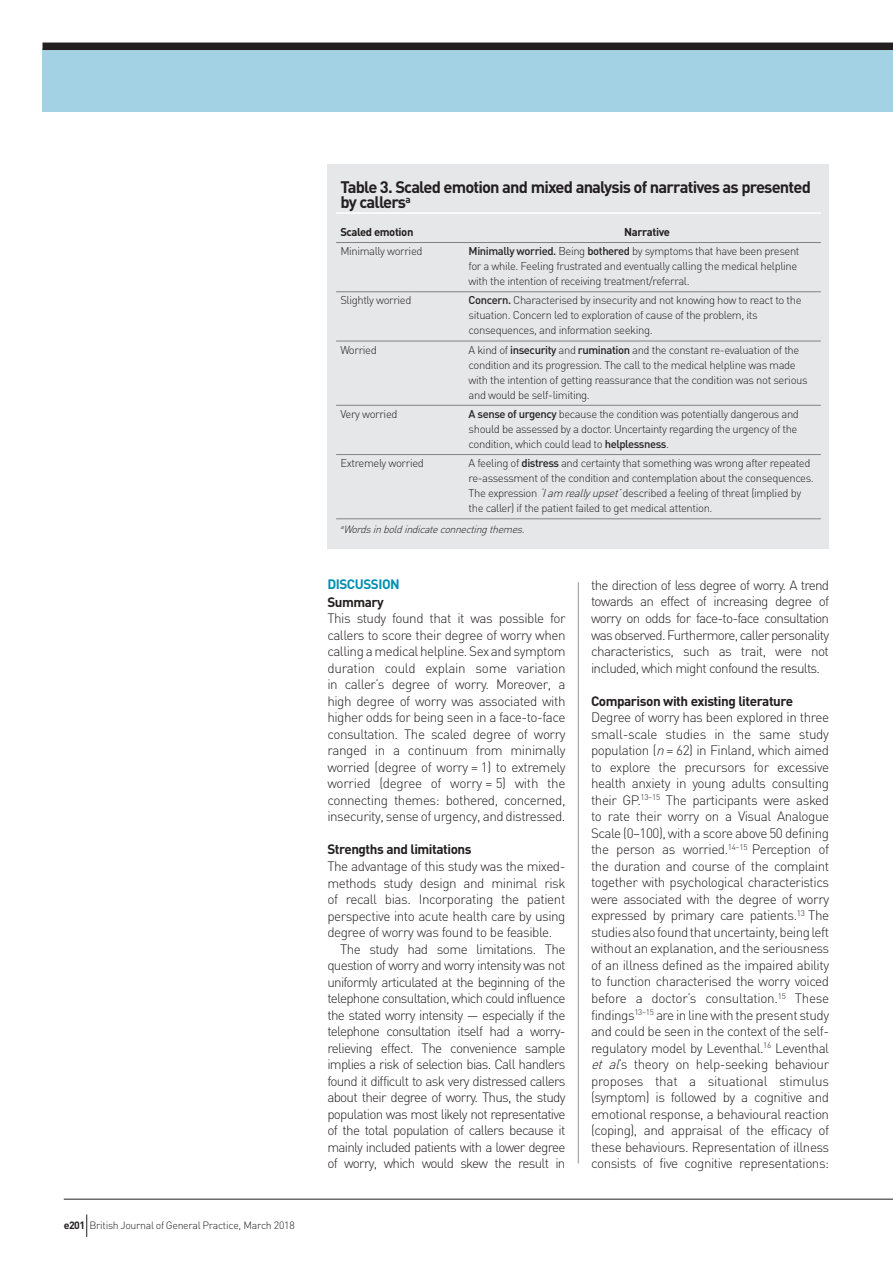
<style>
.page{position:relative;width:893px;height:1263px;background:#fff}
.page>*{position:absolute;margin:0;border:0;box-sizing:border-box;transform-origin:0 0}
.t1{font:700 16.5px/15px "DIN";letter-spacing:-.05em;color:#231f20}
.t2{font:300 13.5px/16.5px "DIN";letter-spacing:-.055em;color:#231f20;text-align:justify}
.t3{font:300 13.5px "DIN";letter-spacing:-.035em;color:#231f20}
.t4{font:700 13.5px "DIN";letter-spacing:-.035em;color:#231f20}
.t5{font:300 13.5px "DIN";letter-spacing:-.03em;color:#231f20}
.t6{font:700 13.5px "DIN";letter-spacing:-.035em;color:#008fb3}
.t7{font:300 11.25px/15px "DIN";letter-spacing:-.035em;color:#231f20}
.t8{font:700 11.25px "DIN";letter-spacing:-.035em;color:#231f20}
.t9{font:300 10.5px "DIN";letter-spacing:-.025em;color:#231f20}
.t10{font:italic 300 10.5px "DIN";color:#231f20}
.s1{font-weight:700}
.s2{font-weight:500}
.s3{font-style:italic}
</style>
<div class="page">
<div style="left:43px;top:48px;width:850px;height:64px;background:#a2d2e3"></div>
<div style="left:43px;top:43px;width:850px;height:7px;background:#231f20"></div>
<hr style="left:578px;top:582px;width:1px;height:581px;background:#939598">
<div style="left:328px;top:164px;width:501px;height:385px;background:#e6e7e9"></div>
<hr style="left:336px;top:212px;width:485px;height:2px;background:#fff">
<hr style="left:336px;top:242px;width:485px;height:1px;background:#808285">
<hr style="left:336px;top:291px;width:485px;height:1px;background:#808285">
<hr style="left:336px;top:341px;width:485px;height:1px;background:#808285">
<hr style="left:336px;top:405px;width:485px;height:1px;background:#808285">
<hr style="left:336px;top:454px;width:485px;height:1px;background:#808285">
<hr style="left:336px;top:518px;width:485px;height:1px;background:#808285">
<hr style="left:64px;top:1199px;width:829px;height:1px;background:#231f20">
<svg style="left:86px;top:1214px;width:1px;height:23px"></svg>
<p class="t9" style="left:64px;top:1219px;width:232px"><span class="s1">e201</span> British Journal of General Practice, March 2018</p>
<p class="t1" style="left:340px;top:179px;width:472px">Table 3. Scaled emotion and mixed analysis of narratives as presented by callers<sup>a</sup></p>
<p class="t8" style="left:340px;top:224px;width:75px">Scaled emotion</p>
<p class="t8" style="left:624px;top:224px;width:47px">Narrative</p>
<p class="t7" style="left:340px;top:243px;width:84px">Minimally worried</p>
<p class="t7" style="left:469px;top:243px;width:333px"><span class="s2">Minimally worried.</span> Being <span class="s2">bothered</span> by symptoms that have been present for a while. Feeling frustrated and eventually calling the medical helpline with the intention of receiving treatment/referral.</p>
<p class="t7" style="left:340px;top:293px;width:73px">Slightly worried</p>
<p class="t7" style="left:469px;top:293px;width:335px"><span class="s2">Concern.</span> Characterised by insecurity and not knowing how to react to the situation. Concern led to exploration of cause of the problem, its consequences, and information seeking.</p>
<p class="t7" style="left:340px;top:342px;width:38px">Worried</p>
<p class="t7" style="left:469px;top:342px;width:341px">A kind of <span class="s2">insecurity</span> and <span class="s2">rumination</span> and the constant re-evaluation of the condition and its progression. The call to the medical helpline was made with the intention of getting reassurance that the condition was not serious and would be self-limiting.</p>
<p class="t7" style="left:340px;top:406px;width:59px">Very worried</p>
<p class="t7" style="left:469px;top:406px;width:332px"><span class="s2">A sense of urgency</span> because the condition was potentially dangerous and should be assessed by a doctor. Uncertainty regarding the urgency of the condition, which could lead to <span class="s2">helplessness</span>.</p>
<p class="t7" style="left:340px;top:455px;width:85px">Extremely worried</p>
<p class="t7" style="left:469px;top:455px;width:347px">A feeling of <span class="s2">distress</span> and certainty that something was wrong after repeated re-assessment of the condition and contemplation about the consequences.<br>The expression <span class="s3">‘Iam reallyupset’</span>described a feeling of threat (implied by the caller) if the patient failed to get medical attention.</p>
<p class="t10" style="left:340px;top:523px;width:189px"><sup>a</sup>Wordsinboldindicateconnectingthemes.</p>
<p class="t6" style="left:327px;top:575px;width:74px">DISCUSSION</p>
<p class="t4" style="left:327px;top:593px;width:58px">Summary</p>
<p class="t2" style="left:327px;top:610px;width:240px">This study found that it was possible for callers to score their degree of worry when calling a medical helpline. Sex and symptom duration could explain some variation in caller’s degree of worry. Moreover, a high degree of worry was associated with higher odds for being seen in a face-to-face consultation. The scaled degree of worry ranged in a continuum from minimally worried (degree of worry = 1) to extremely worried (degree of worry = 5) with the connecting themes: bothered, concerned, insecurity, sense of urgency, and distressed.</p>
<p class="t4" style="left:327px;top:841px;width:146px">Strengths and limitations</p>
<p class="t3" style="left:327px;top:858px;width:240px">The advantage of this study was the mixed-</p>
<p class="t3" style="left:327px;top:874px;width:240px">methods study design and minimal risk</p>
<p class="t5" style="left:327px;top:891px;width:240px">of recall bias. Incorporating the patient</p>
<p class="t3" style="left:327px;top:907px;width:240px">perspective into acute health care by using</p>
<p class="t3" style="left:327px;top:924px;width:226px">degree of worry was found to be feasible.</p>
<p class="t2" style="left:340px;top:940px;width:227px">The study had some limitations. The</p>
<p class="t2" style="left:327px;top:957px;width:240px">question of worry and worry intensity was not</p>
<p class="t2" style="left:327px;top:973px;width:240px">uniformly articulated at the beginning of the</p>
<p class="t2" style="left:327px;top:990px;width:240px">telephone consultation, which could influence</p>
<p class="t2" style="left:327px;top:1006px;width:240px">the stated worry intensity — especially if the</p>
<p class="t2" style="left:327px;top:1023px;width:240px">telephone consultation itself had a worry-</p>
<p class="t2" style="left:327px;top:1039px;width:240px">relieving effect. The convenience sample</p>
<p class="t2" style="left:327px;top:1056px;width:240px">implies a risk of selection bias. Call handlers</p>
<p class="t2" style="left:327px;top:1072px;width:240px">found it difficult to ask very distressed callers</p>
<p class="t2" style="left:327px;top:1089px;width:240px">about their degree of worry. Thus, the study</p>
<p class="t2" style="left:327px;top:1105px;width:240px">population was most likely not representative</p>
<p class="t2" style="left:327px;top:1122px;width:240px">of the total population of callers because it</p>
<p class="t2" style="left:327px;top:1138px;width:240px">mainly included patients with a lower degree</p>
<p class="t2" style="left:327px;top:1155px;width:240px">of worry, which would skew the result in</p>
<p class="t2" style="left:591px;top:577px;width:240px">the direction of less degree of worry. A trend towards an effect of increasing degree of worry on odds for face-to-face consultation was observed. Furthermore, caller personality characteristics, such as trait, were not included, which might confound the results.</p>
<p class="t4" style="left:591px;top:692px;width:204px">Comparison with existing literature</p>
<p class="t2" style="left:591px;top:709px;width:240px">Degree of worry has been explored in three small-scale studies in the same study population (<span class="s3">n</span>= 62) in Finland, which aimed to explore the precursors for excessive health anxiety in young adults consulting their GP.<sup>13–15</sup> The participants were asked to rate their worry on a Visual Analogue Scale (0–100), with a score above 50 defining the person as worried.<sup>14–15</sup> Perception of the duration and course of the complaint together with psychological characteristics were associated with the degree of worry expressed by primary care patients.<sup>13</sup> The studies also found that uncertainty, being left without an explanation, and the seriousness of an illness defined as the impaired ability to function characterised the worry voiced before a doctor’s consultation.<sup>15</sup> These findings<sup>13–15</sup> are in line with the present study and could be seen in the context of the self&shy;regulatory model by Leventhal.<sup>16</sup> Leventhal <span class="s3">et al</span>’s theory on help-seeking behaviour proposes that a situational stimulus (symptom) is followed by a cognitive and emotional response, a behavioural reaction (coping), and appraisal of the efficacy of these behaviours. Representation of illness consists of five cognitive representations:</p>
</div>
